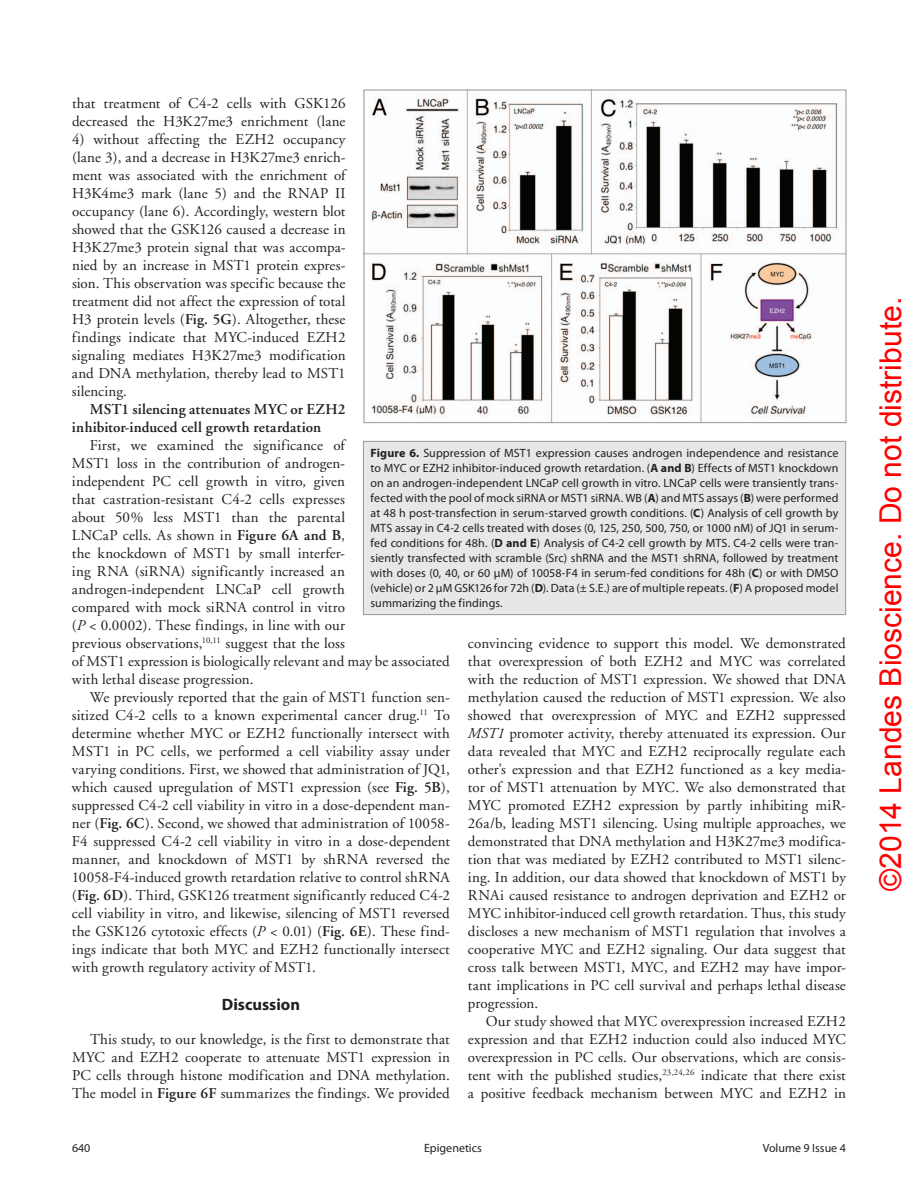
<style>
.page{position:relative;width:918px;height:1188px;background:#fff}
.page>*{position:absolute;margin:0;border:0;box-sizing:border-box;transform-origin:0 0}
.t1{font:30.15px "Arial";color:#f00}
.t2{font:700 16.5px "Myriad Pro";color:#231f20}
.t3{font:15px/18px "Adobe Garamond";letter-spacing:.01em;color:#231f20;text-align:justify}
.t4{font:600 15px/18px "Adobe Garamond";letter-spacing:.005em;color:#231f20}
.t5{font:12px/15px "Myriad Pro";letter-spacing:.005em;color:#231f20;text-align:justify}
.s1{font-weight:600}
.s2{font-style:italic}
.s3{font-weight:700}
</style>
<div class="page">
<img style="left:366px;top:92px;width:478px;height:329px">
<div style="left:364px;top:90px;width:482px;height:333px;border:1px solid #939598"></div>
<div style="left:363px;top:441px;width:483px;height:174px;background:#e6e7e9"></div>
<div style="left:363px;top:441px;width:483px;height:174px;border:1px solid #939598"></div>
<p class="t3" style="left:72px;top:95px;width:275px">that treatment of C4-2 cells with GSK126 decreased the H3K27me3 enrichment (lane</p>
<p class="t3" style="left:72px;top:131px;width:275px">4) without affecting the EZH2 occupancy (lane 3), and a decrease in H3K27me3 enrich&shy;ment was associated with the enrichment of H3K4me3 mark (lane 5) and the RNAP II occupancy (lane 6). Accordingly, western blot showed that the GSK126 caused a decrease in H3K27me3 protein signal that was accompa&shy;nied by an increase in MST1 protein expres&shy;sion. This observation was specific because the treatment did not affect the expression of total H3 protein levels (<span class="s1">Fig. 5G</span>). Altogether, these findings indicate that MYC-induced EZH2 signaling mediates H3K27me3 modification and DNA methylation, thereby lead to MST1 silencing.</p>
<p class="t4" style="left:72px;top:401px;width:275px;text-indent:18px">MST1 silencing attenuates MYC or EZH2 inhibitor-induced cell growth retardation</p>
<p class="t3" style="left:72px;top:437px;width:379px;text-align:left;text-indent:18px">First, we examined the significance of<br>MST1 loss in the contribution of androgen-<br>independent PC cell growth in vitro<span class="s2">,</span> given<br>that castration-resistant C4-2 cells expresses<br>about 50% less MST1 than the parental<br>LNCaP cells. As shown in <span class="s1">Figure 6A and B</span>,<br>the knockdown of MST1 by small interfer-<br>ing RNA (siRNA) significantly increased an androgen-independent LNCaP cell growth<br>compared with mock siRNA control in vitro<br>(<span class="s2">P</span> &lt; 0.0002). These findings, in line with our<br>previous observations,<sup>10,11</sup> suggest that the loss<br>of MST1 expression is biologically relevant and may be associated with lethal disease progression.</p>
<p class="t3" style="left:72px;top:689px;width:380px;text-indent:18px">We previously reported that the gain of MST1 function sen&shy;sitized C4-2 cells to a known experimental cancer drug.<sup>11</sup> To determine whether MYC or EZH2 functionally intersect with MST1 in PC cells, we performed a cell viability assay under varying conditions. First, we showed that administration of JQ1, which caused upregulation of MST1 expression (see <span class="s1">Fig. 5B</span>), suppressed C4-2 cell viability in vitro in a dose-dependent man&shy;ner (<span class="s1">Fig. 6C</span>). Second, we showed that administration of 10058- F4 suppressed C4-2 cell viability in vitro in a dose-dependent manner, and knockdown of MST1 by shRNA reversed the 10058-F4-induced growth retardation relative to control shRNA (<span class="s1">Fig. 6D</span>). Third, GSK126 treatment significantly reduced C4-2 cell viability in vitro, and likewise, silencing of MST1 reversed the GSK126 cytotoxic effects (<span class="s2">P</span> &lt; 0.01) (<span class="s1">Fig. 6E</span>). These find&shy;ings indicate that both MYC and EZH2 functionally intersect with growth regulatory activity of MST1.</p>
<p class="t2" style="left:222px;top:994px;width:80px">Discussion</p>
<p class="t3" style="left:72px;top:1031px;width:379px;text-indent:18px">This study, to our knowledge, is the first to demonstrate that MYC and EZH2 cooperate to attenuate MST1 expression in PC cells through histone modification and DNA methylation.<br>The model in <span class="s1">Figure 6F</span> summarizes the findings. We provided</p>
<p class="t5" style="left:371px;top:446px;width:469px"><span class="s3">Figure 6.</span> Suppression of MST1 expression causes androgen independence and resistance to MYC or EZH2 inhibitor-induced growth retardation. (<span class="s3">A and B</span>) Effects of MST1 knockdown on an androgen-independent LNCaP cell growth in vitro. LNCaP cells were transiently trans&shy;fected with the pool of mock siRNA or MST1 siRNA. WB (<span class="s3">A</span>) and MTS assays (<span class="s3">B</span>) were performed at 48 h post-transfection in serum-starved growth conditions. (<span class="s3">C</span>) Analysis of cell growth by MTS assay in C4-2 cells treated with doses (0, 125, 250, 500, 750, or 1000 nM) of JQ1 in serum&shy;fed conditions for 48h. (<span class="s3">D and E</span>) Analysis of C4-2 cell growth by MTS. C4-2 cells were tran&shy;siently transfected with scramble (Src) shRNA and the MST1 shRNA, followed by treatment with doses (0, 40, or 60 µM) of 10058-F4 in serum-fed conditions for 48h (<span class="s3">C</span>) or with DMSO (vehicle) or 2 µM GSK126 for 72h (<span class="s3">D</span>). Data (± S.E.) are of multiple repeats. (<span class="s3">F</span>) A proposed model summarizing the findings.</p>
<p class="t3" style="left:468px;top:635px;width:380px">convincing evidence to support this model. We demonstrated that overexpression of both EZH2 and MYC was correlated with the reduction of MST1 expression. We showed that DNA methylation caused the reduction of MST1 expression. We also showed that overexpression of MYC and EZH2 suppressed <span class="s2">MST1</span> promoter activity, thereby attenuated its expression. Our data revealed that MYC and EZH2 reciprocally regulate each other’s expression and that EZH2 functioned as a key media&shy;tor of MST1 attenuation by MYC. We also demonstrated that MYC promoted EZH2 expression by partly inhibiting miR-26a/b, leading MST1 silencing. Using multiple approaches, we demonstrated that DNA methylation and H3K27me3 modifica&shy;tion that was mediated by EZH2 contributed to MST1 silenc&shy;ing. In addition, our data showed that knockdown of MST1 by RNAi caused resistance to androgen deprivation and EZH2 or MYC inhibitor-induced cell growth retardation. Thus, this study discloses a new mechanism of MST1 regulation that involves a cooperative MYC and EZH2 signaling. Our data suggest that cross talk between MST1, MYC, and EZH2 may have impor&shy;tant implications in PC cell survival and perhaps lethal disease progression.</p>
<p class="t3" style="left:468px;top:1013px;width:379px;text-indent:18px">Our study showed that MYC overexpression increased EZH2 expression and that EZH2 induction could also induced MYC overexpression in PC cells. Our observations, which are consis&shy;tent with the published studies,<sup>23,24,26</sup> indicate that there exist a positive feedback mechanism between MYC and EZH2 in</p>
<p class="t5" style="left:72px;top:1140px;width:20px">640</p>
<p class="t5" style="left:424px;top:1140px;width:59px">Epigenetics</p>
<p class="t5" style="left:763px;top:1140px;width:85px">Volume 9 Issue 4</p>
<h1 class="t1" style="left:871px;top:891px;width:595px;rotate:-90deg">©2014 Landes Bioscience. Do not distribute.</h1>
</div>
